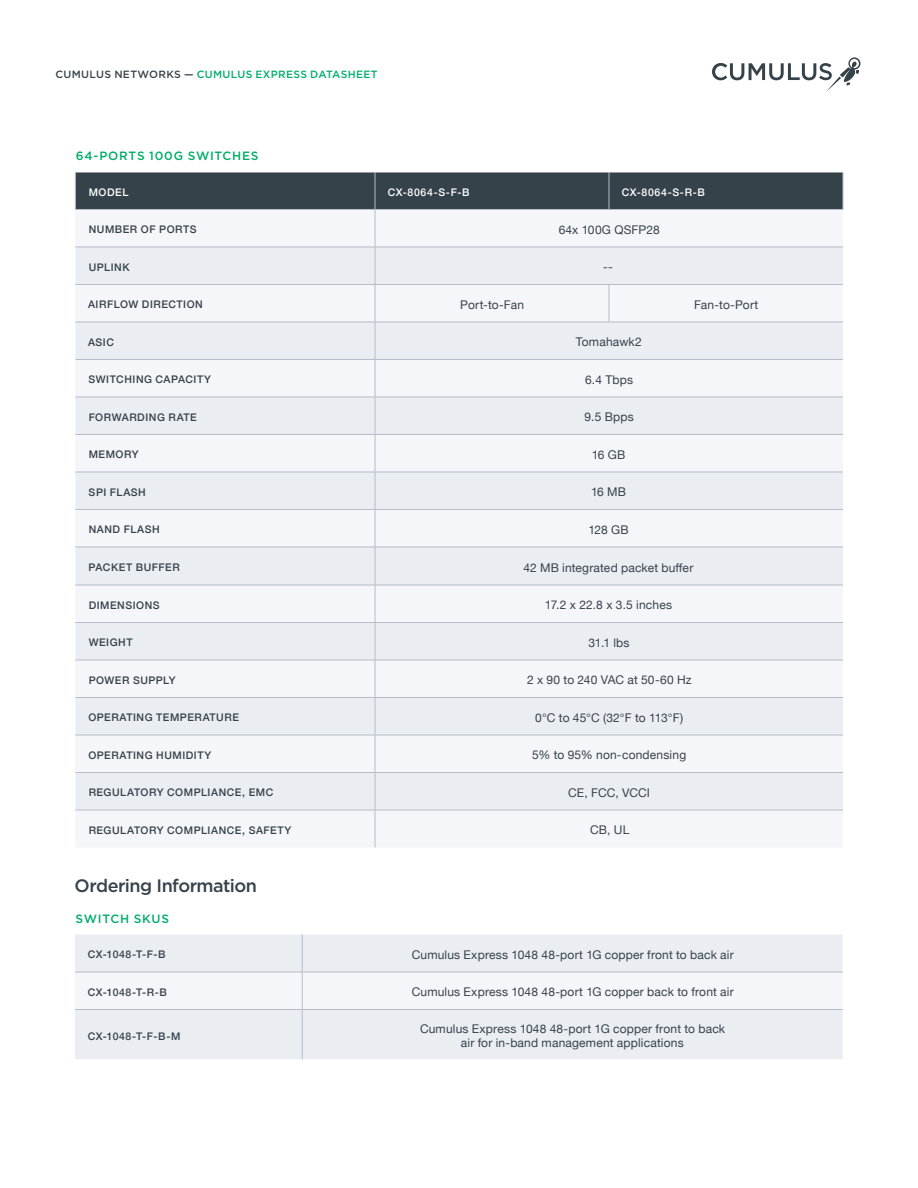
<style>
.page{position:relative;width:918px;height:1188px;background:#fff}
.page>*{position:absolute;margin:0;border:0;box-sizing:border-box;transform-origin:0 0}
.t1{font:500 18px "Gotham";letter-spacing:-.03em;color:#36424a}
.t2{font:12px/14.4px "Helvetica Neue";letter-spacing:.015em;color:#36424a;text-align:center}
.t3{font:500 12px "Gotham";letter-spacing:.06em;color:#00ad69}
.t4{font:500 10.5px "Helvetica Neue";letter-spacing:.05em;color:#36424a}
.t5{font:500 10.5px "Gotham";letter-spacing:.03em;color:#00ad69}
.t6{font:500 10.5px "Helvetica Neue";letter-spacing:.055em;color:#fff}
.s1{color:#36424a}
</style>
<div class="page">
<svg style="left:712px;top:57px;width:149px;height:35px"></svg>
<div style="left:76px;top:173px;width:767px;height:36px;background:#36424a"></div>
<svg style="left:75px;top:248px;width:768px;height:562px;fill:#eaedf2"></svg>
<hr style="left:375px;top:172px;width:1px;height:37px;background:#b5bcc8">
<hr style="left:609px;top:172px;width:1px;height:37px;background:#b5bcc8">
<hr style="left:375px;top:210px;width:1px;height:37px;background:#b5bdc9">
<hr style="left:75px;top:247px;width:300px;height:1px;background:#b5bdc9">
<hr style="left:375px;top:247px;width:234px;height:1px;background:#b5bdc9">
<hr style="left:375px;top:247px;width:1px;height:37px;background:#b5bdc9">
<hr style="left:609px;top:247px;width:234px;height:1px;background:#b5bdc9">
<hr style="left:75px;top:284px;width:300px;height:1px;background:#b5bdc9">
<hr style="left:375px;top:284px;width:234px;height:1px;background:#b5bdc9">
<hr style="left:375px;top:285px;width:1px;height:37px;background:#b5bdc9">
<hr style="left:609px;top:284px;width:234px;height:1px;background:#b5bdc9">
<hr style="left:609px;top:285px;width:1px;height:37px;background:#b5bdc9">
<hr style="left:75px;top:547px;width:300px;height:1px;background:#b5bcc8">
<hr style="left:75px;top:322px;width:300px;height:1px;background:#b5bdc9">
<hr style="left:75px;top:585px;width:300px;height:1px;background:#b5bcc8">
<hr style="left:375px;top:585px;width:234px;height:1px;background:#b5bcc8">
<hr style="left:609px;top:585px;width:234px;height:1px;background:#b5bcc8">
<hr style="left:375px;top:322px;width:234px;height:1px;background:#b5bdc9">
<hr style="left:375px;top:322px;width:1px;height:37px;background:#b5bdc9">
<hr style="left:609px;top:322px;width:234px;height:1px;background:#b5bdc9">
<hr style="left:375px;top:547px;width:234px;height:1px;background:#b5bcc8">
<hr style="left:375px;top:547px;width:1px;height:38px;background:#b5bcc8">
<hr style="left:609px;top:547px;width:234px;height:1px;background:#b5bcc8">
<hr style="left:75px;top:359px;width:300px;height:1px;background:#b5bdc9">
<hr style="left:375px;top:359px;width:234px;height:1px;background:#b5bdc9">
<hr style="left:375px;top:360px;width:1px;height:37px;background:#b5bdc9">
<hr style="left:609px;top:359px;width:234px;height:1px;background:#b5bdc9">
<hr style="left:75px;top:397px;width:300px;height:1px;background:#b5bdc9">
<hr style="left:375px;top:397px;width:234px;height:1px;background:#b5bdc9">
<hr style="left:375px;top:397px;width:1px;height:37px;background:#b5bdc9">
<hr style="left:609px;top:397px;width:234px;height:1px;background:#b5bdc9">
<hr style="left:75px;top:434px;width:300px;height:1px;background:#b5bdc9">
<hr style="left:375px;top:434px;width:234px;height:1px;background:#b5bdc9">
<hr style="left:375px;top:435px;width:1px;height:37px;background:#b5bdc9">
<hr style="left:609px;top:434px;width:234px;height:1px;background:#b5bdc9">
<hr style="left:75px;top:472px;width:300px;height:1px;background:#b5bdc9">
<hr style="left:375px;top:472px;width:234px;height:1px;background:#b5bdc9">
<hr style="left:375px;top:472px;width:1px;height:37px;background:#b5bdc9">
<hr style="left:609px;top:472px;width:234px;height:1px;background:#b5bdc9">
<hr style="left:75px;top:509px;width:300px;height:1px;background:#b5bdc9">
<hr style="left:375px;top:509px;width:234px;height:1px;background:#b5bdc9">
<hr style="left:375px;top:510px;width:1px;height:37px;background:#b5bdc9">
<hr style="left:609px;top:509px;width:234px;height:1px;background:#b5bdc9">
<hr style="left:375px;top:585px;width:1px;height:37px;background:#b5bdc9">
<hr style="left:75px;top:622px;width:300px;height:1px;background:#b5bdc9">
<hr style="left:375px;top:622px;width:234px;height:1px;background:#b5bdc9">
<hr style="left:375px;top:623px;width:1px;height:37px;background:#b5bdc9">
<hr style="left:609px;top:622px;width:234px;height:1px;background:#b5bdc9">
<hr style="left:75px;top:660px;width:300px;height:1px;background:#b5bdc9">
<hr style="left:375px;top:660px;width:234px;height:1px;background:#b5bdc9">
<hr style="left:375px;top:660px;width:1px;height:37px;background:#b5bdc9">
<hr style="left:609px;top:660px;width:234px;height:1px;background:#b5bdc9">
<hr style="left:75px;top:697px;width:300px;height:1px;background:#b5bdc9">
<hr style="left:375px;top:697px;width:234px;height:1px;background:#b5bdc9">
<hr style="left:375px;top:698px;width:1px;height:37px;background:#b5bdc9">
<hr style="left:609px;top:697px;width:234px;height:1px;background:#b5bdc9">
<hr style="left:75px;top:735px;width:300px;height:1px;background:#b5bdc9">
<hr style="left:375px;top:735px;width:234px;height:1px;background:#b5bdc9">
<hr style="left:375px;top:735px;width:1px;height:37px;background:#b5bdc9">
<hr style="left:609px;top:735px;width:234px;height:1px;background:#b5bdc9">
<hr style="left:75px;top:772px;width:300px;height:1px;background:#b5bdc9">
<hr style="left:375px;top:772px;width:234px;height:1px;background:#b5bdc9">
<hr style="left:375px;top:773px;width:1px;height:37px;background:#b5bdc9">
<hr style="left:609px;top:772px;width:234px;height:1px;background:#b5bdc9">
<hr style="left:75px;top:810px;width:300px;height:1px;background:#b5bdc9">
<hr style="left:375px;top:810px;width:234px;height:1px;background:#b5bdc9">
<hr style="left:375px;top:810px;width:1px;height:38px;background:#b5bdc9">
<hr style="left:609px;top:810px;width:234px;height:1px;background:#b5bdc9">
<hr style="left:375px;top:172px;width:234px;height:1px;background:#fff">
<hr style="left:609px;top:172px;width:234px;height:1px;background:#fff">
<hr style="left:75px;top:172px;width:1px;height:37px;background:#b5bcc8">
<hr style="left:843px;top:172px;width:1px;height:37px;background:#b5bcc8">
<hr style="left:75px;top:209px;width:300px;height:1px;background:#b5bcc8">
<hr style="left:375px;top:209px;width:234px;height:1px;background:#b5bcc8">
<hr style="left:609px;top:209px;width:234px;height:1px;background:#b5bcc8">
<div style="left:75px;top:934px;width:768px;height:125px;background:#eaedf2"></div>
<div style="left:75px;top:973px;width:768px;height:36px;background:#f5f6f9"></div>
<hr style="left:302px;top:934px;width:1px;height:38px;background:#b5bdc9">
<hr style="left:302px;top:972px;width:1px;height:37px;background:#b5bdc9">
<hr style="left:75px;top:1009px;width:227px;height:1px;background:#b5bdc9">
<hr style="left:302px;top:1009px;width:541px;height:1px;background:#b5bdc9">
<hr style="left:302px;top:1010px;width:1px;height:49px;background:#b5bdc9">
<hr style="left:75px;top:972px;width:227px;height:1px;background:#b5bdc9">
<hr style="left:302px;top:972px;width:541px;height:1px;background:#b5bdc9">
<p class="t5" style="left:56px;top:68px;width:324px"><span class="s1">CUMULUS NETWORKS —</span> CUMULUS EXPRESS DATASHEET</p>
<p class="t3" style="left:76px;top:148px;width:184px">64-PORTS 100G SWITCHES</p>
<p class="t6" style="left:89px;top:184px;width:41px">MODEL</p>
<p class="t6" style="left:388px;top:184px;width:83px">CX-8064-S-F-B</p>
<p class="t6" style="left:622px;top:184px;width:84px">CX-8064-S-R-B</p>
<p class="t4" style="left:89px;top:221px;width:110px">NUMBER OF PORTS</p>
<p class="t2" style="left:559px;top:223px;width:103px">64x 100G QSFP28</p>
<p class="t4" style="left:89px;top:259px;width:42px">UPLINK</p>
<p class="t2" style="left:603px;top:261px;width:11px">--</p>
<p class="t4" style="left:88px;top:296px;width:116px">AIRFLOW DIRECTION</p>
<p class="t2" style="left:460px;top:298px;width:65px">Port-to-Fan</p>
<p class="t2" style="left:694px;top:298px;width:66px">Fan-to-Port</p>
<p class="t4" style="left:88px;top:334px;width:27px">ASIC</p>
<p class="t2" style="left:576px;top:336px;width:68px">Tomahawk2</p>
<p class="t4" style="left:89px;top:371px;width:124px">SWITCHING CAPACITY</p>
<p class="t2" style="left:585px;top:373px;width:49px">6.4 Tbps</p>
<p class="t4" style="left:89px;top:409px;width:110px">FORWARDING RATE</p>
<p class="t2" style="left:585px;top:411px;width:51px">9.5 Bpps</p>
<p class="t4" style="left:89px;top:446px;width:51px">MEMORY</p>
<p class="t2" style="left:592px;top:448px;width:35px">16 GB</p>
<p class="t4" style="left:89px;top:484px;width:59px">SPI FLASH</p>
<p class="t2" style="left:591px;top:486px;width:37px">16 MB</p>
<p class="t4" style="left:89px;top:521px;width:73px">NAND FLASH</p>
<p class="t2" style="left:588px;top:523px;width:42px">128 GB</p>
<p class="t4" style="left:89px;top:559px;width:93px">PACKET BUFFER</p>
<p class="t2" style="left:523px;top:561px;width:171px">42 MB integrated packet buffer</p>
<p class="t4" style="left:89px;top:597px;width:73px">DIMENSIONS</p>
<p class="t2" style="left:545px;top:599px;width:129px">17.2 x 22.8 x 3.5 inches</p>
<p class="t4" style="left:89px;top:634px;width:45px">WEIGHT</p>
<p class="t2" style="left:589px;top:636px;width:42px">31.1 lbs</p>
<p class="t4" style="left:89px;top:672px;width:89px">POWER SUPPLY</p>
<p class="t2" style="left:527px;top:674px;width:166px">2 x 90 to 240 VAC at 50-60 Hz</p>
<p class="t4" style="left:88px;top:709px;width:152px">OPERATING TEMPERATURE</p>
<p class="t2" style="left:535px;top:711px;width:149px">0°C to 45°C (32°F to 113°F)</p>
<p class="t4" style="left:88px;top:747px;width:124px">OPERATING HUMIDITY</p>
<p class="t2" style="left:532px;top:749px;width:156px">5% to 95% non-condensing</p>
<p class="t4" style="left:89px;top:784px;width:186px">REGULATORY COMPLIANCE, EMC</p>
<p class="t2" style="left:568px;top:786px;width:83px">CE, FCC, VCCI</p>
<p class="t4" style="left:89px;top:822px;width:204px">REGULATORY COMPLIANCE, SAFETY</p>
<p class="t2" style="left:590px;top:824px;width:41px">CB, UL</p>
<h1 class="t1" style="left:75px;top:873px;width:184px">Ordering Information</h1>
<p class="t3" style="left:76px;top:910px;width:95px">SWITCH SKUS</p>
<p class="t4" style="left:88px;top:946px;width:79px">CX-1048-T-F-B</p>
<p class="t2" style="left:412px;top:948px;width:323px">Cumulus Express 1048 48-port 1G copper front to back air</p>
<p class="t4" style="left:88px;top:984px;width:81px">CX-1048-T-R-B</p>
<p class="t2" style="left:412px;top:986px;width:323px">Cumulus Express 1048 48-port 1G copper back to front air</p>
<p class="t4" style="left:88px;top:1027px;width:94px">CX-1048-T-F-B-M</p>
<p class="t2" style="left:420px;top:1022px;width:307px">Cumulus Express 1048 48-port 1G copper front to back air for in-band management applications</p>
</div>
